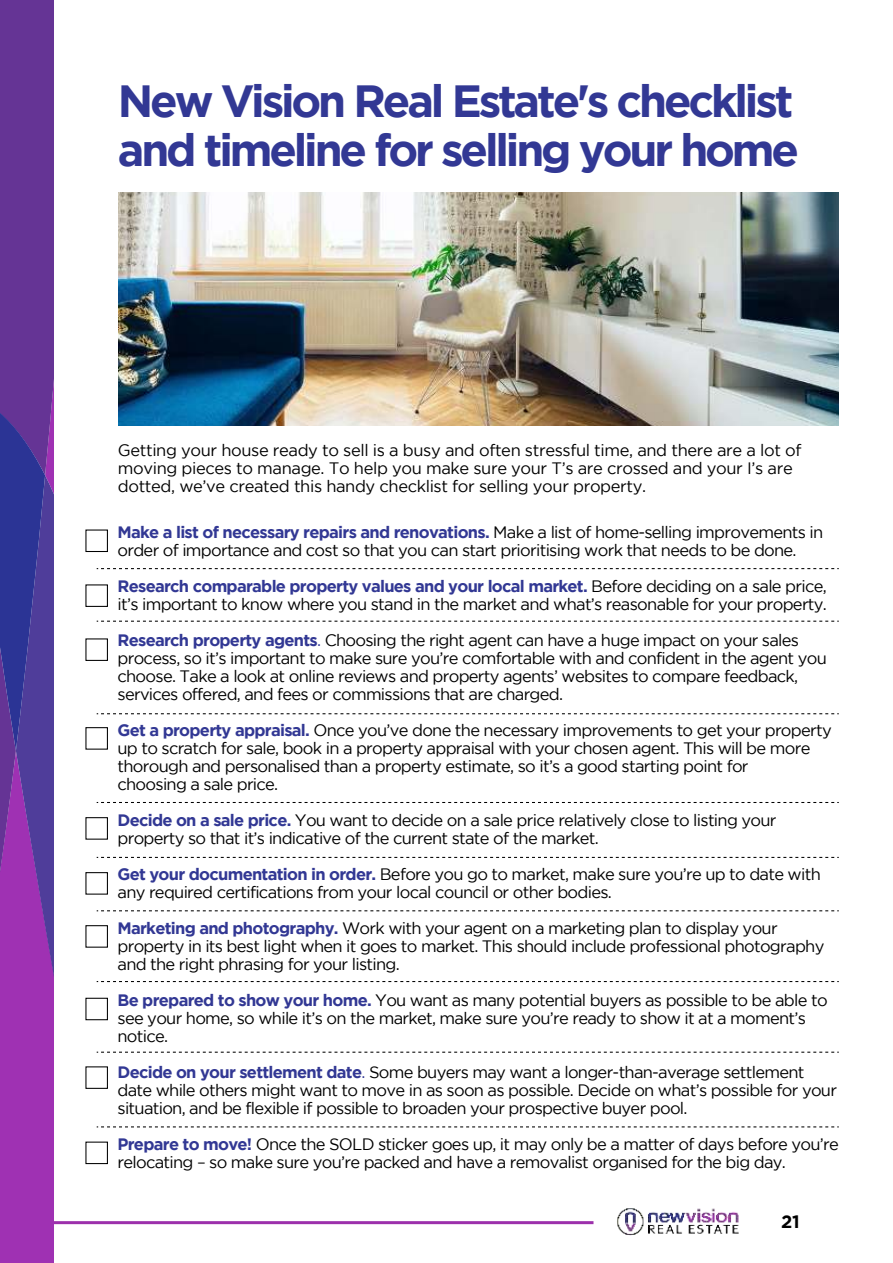
<style>
.page{position:relative;width:893px;height:1263px;background:#fff}
.page>*{position:absolute;margin:0;border:0;box-sizing:border-box;transform-origin:0 0}
.t1{font:700 45px/49.5px "Gotham";letter-spacing:-.07em;color:#323894}
.t2{font:700 18px "Gotham";color:#000}
.t3{font:16.5px/18px "Gotham";letter-spacing:-.045em;color:#000}
.t4{font:16.5px/18px "Gotham";letter-spacing:-.025em;color:#000}
.s1{font-weight:700;color:#323894}
.s2{color:#323894}
</style>
<div class="page">
<img style="left:118px;top:193px;width:721px;height:233px">
<svg style="left:97px;top:568px;width:742px;height:1px"></svg>
<svg style="left:97px;top:621px;width:742px;height:1px"></svg>
<svg style="left:97px;top:713px;width:742px;height:1px"></svg>
<svg style="left:97px;top:802px;width:742px;height:1px"></svg>
<svg style="left:97px;top:857px;width:742px;height:1px"></svg>
<svg style="left:97px;top:910px;width:742px;height:1px"></svg>
<svg style="left:97px;top:981px;width:742px;height:1px"></svg>
<svg style="left:97px;top:1052px;width:742px;height:1px"></svg>
<svg style="left:97px;top:1126px;width:742px;height:1px"></svg>
<div style="left:85px;top:529px;width:23px;height:23px;border:1px solid #000"></div>
<div style="left:85px;top:584px;width:23px;height:23px;border:1px solid #000"></div>
<div style="left:85px;top:638px;width:23px;height:23px;border:1px solid #000"></div>
<div style="left:85px;top:727px;width:23px;height:23px;border:1px solid #000"></div>
<div style="left:85px;top:817px;width:23px;height:23px;border:1px solid #000"></div>
<div style="left:85px;top:872px;width:23px;height:23px;border:1px solid #000"></div>
<div style="left:85px;top:925px;width:23px;height:23px;border:1px solid #000"></div>
<div style="left:85px;top:998px;width:23px;height:22px;border:1px solid #000"></div>
<div style="left:85px;top:1066px;width:23px;height:23px;border:1px solid #000"></div>
<div style="left:85px;top:1141px;width:23px;height:23px;border:1px solid #000"></div>
<svg style="left:0;top:0;width:54px;height:1263px;background:#6d349f"></svg>
<hr style="left:54px;top:1221px;width:539px;height:3px;background:#9c30ab">
<img style="left:617px;top:1208px;width:122px;height:28px">
<h1 class="t1" style="left:118px;top:78px;width:683px">New Vision Real Estate's checklist and timeline for selling your home</h1>
<p class="t4" style="left:118px;top:442px;width:685px">Getting your house ready to sell is a busy and often stressful time, and there are a lot of moving pieces to manage. To help you make sure your T’s are crossed and your I’s are dotted, we’ve created this handy checklist for selling your property.</p>
<p class="t3" style="left:118px;top:524px;width:707px"><span class="s1">Make a list of necessary repairs and renovations.</span> Make a list of home-selling improvements in order of importance and cost so that you can start prioritising work that needs to be done.</p>
<p class="t3" style="left:118px;top:578px;width:711px"><span class="s1">Research comparable property values and your local market.</span> Before deciding on a sale price, it’s important to know where you stand in the market and what’s reasonable for your property.</p>
<p class="t3" style="left:118px;top:632px;width:711px"><span class="s1">Research property agents</span><span class="s2">.</span> Choosing the right agent can have a huge impact on your sales process, so it’s important to make sure you’re comfortable with and confident in the agent you choose. Take a look at online reviews and property agents’ websites to compare feedback, services offered, and fees or commissions that are charged.</p>
<p class="t3" style="left:118px;top:722px;width:716px"><span class="s1">Get a property appraisal.</span> Once you’ve done the necessary improvements to get your property up to scratch for sale, book in a property appraisal with your chosen agent. This will be more thorough and personalised than a property estimate, so it’s a good starting point for<br>choosing a sale price.</p>
<p class="t3" style="left:118px;top:812px;width:660px"><span class="s1">Decide on a sale price.</span> You want to decide on a sale price relatively close to listing your property so that it’s indicative of the current state of the market.</p>
<p class="t3" style="left:118px;top:866px;width:705px"><span class="s1">Get your documentation in order.</span> Before you go to market, make sure you’re up to date with any required certifications from your local council or other bodies.</p>
<p class="t3" style="left:118px;top:920px;width:708px"><span class="s1">Marketing and photography.</span> Work with your agent on a marketing plan to display your property in its best light when it goes to market. This should include professional photography and the right phrasing for your listing.</p>
<p class="t3" style="left:118px;top:992px;width:712px"><span class="s1">Be prepared to show your home.</span> You want as many potential buyers as possible to be able to see your home, so while it’s on the market, make sure you’re ready to show it at a moment’s notice.</p>
<p class="t3" style="left:118px;top:1064px;width:721px"><span class="s1">Decide on your settlement date</span><span class="s2">.</span> Some buyers may want a longer-than-average settlement date while others might want to move in as soon as possible. Decide on what’s possible for your situation, and be flexible if possible to broaden your prospective buyer pool.</p>
<p class="t3" style="left:118px;top:1136px;width:723px"><span class="s1">Prepare to move!</span> Once the SOLD sticker goes up, it may only be a matter of days before you’re relocating – so make sure you’re packed and have a removalist organised for the big day.</p>
<p class="t2" style="left:781px;top:1214px;width:20px">21</p>
</div>
